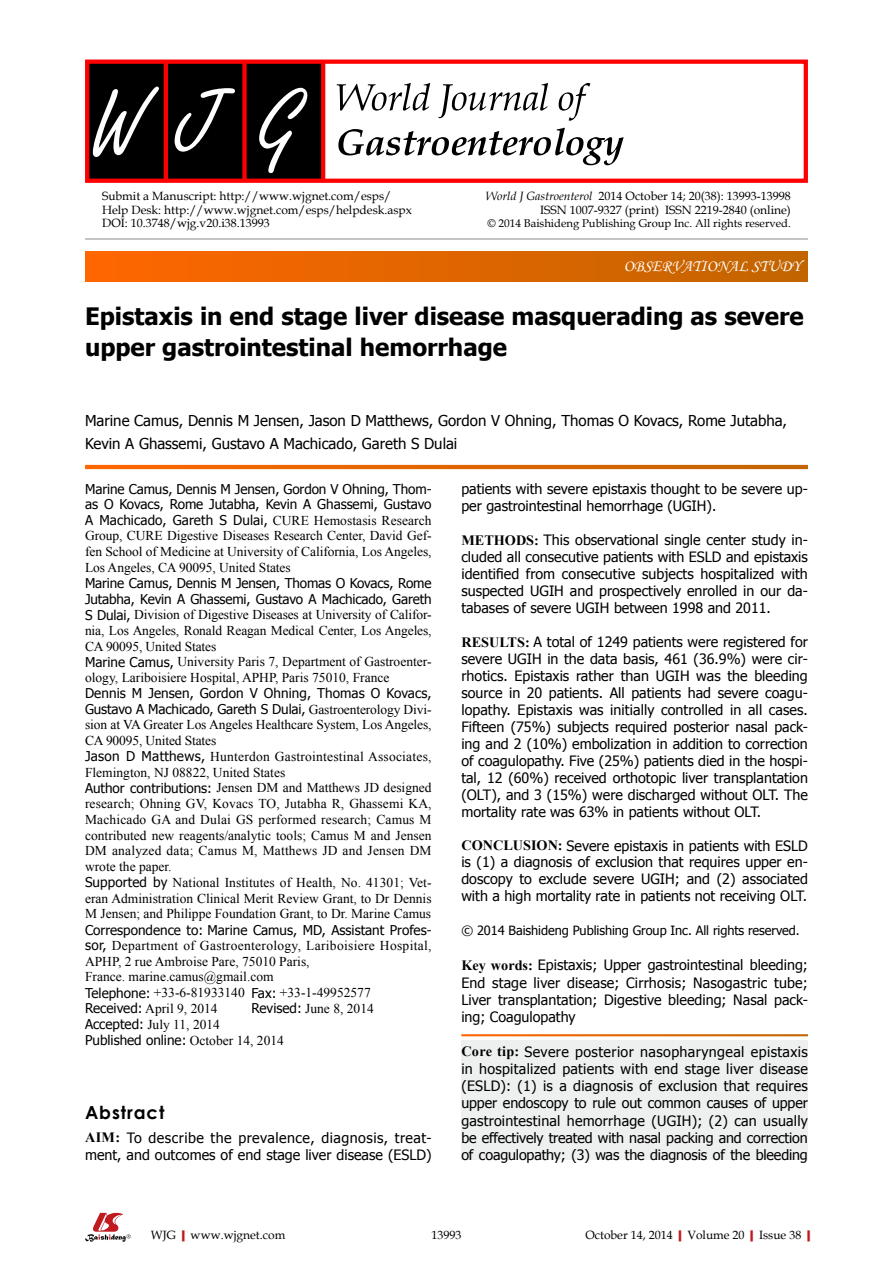
<style>
.page{position:relative;width:893px;height:1263px;background:#fff}
.page>*{position:absolute;margin:0;border:0;box-sizing:border-box;transform-origin:0 0}
.t1{font:700 24px/31.5px "Tahoma";color:#000}
.t2{font:700 18px "Century Gothic";letter-spacing:.05em;color:#000}
.t3{font:16.5px "Monotype Corsiva";color:#fff}
.t4{font:15px/22.5px "Tahoma";color:#000}
.t5{font:14.25px/17px "Tahoma";color:#000;text-align:justify}
.t6{font:13.5px/15.8px "Times New Roman";color:#000}
.t7{font:13.5px/16.4px "Tahoma";color:#000}
.t8{font:12.75px "Tahoma";letter-spacing:-.005em;color:#000}
.t9{font:12px/13.5px "Book Antiqua";color:#000}
.t10{font:11.25px "Book Antiqua";color:#000}
.s1{font-style:italic}
.s2{font-family:"Tahoma"}
.s3{font-family:"Times New Roman"}
.s4{font-family:"Times New Roman";font-weight:700}
.s5{font-weight:700;color:#c01920}
</style>
<div class="page">
<div style="left:461px;top:1040px;width:347px;height:120px;background:#eeefef"></div>
<div style="left:85px;top:252px;width:723px;height:29px;background:linear-gradient(to right,#f60,#c16500)"></div>
<hr style="left:85px;top:239px;width:723px;height:1px;background:#898989">
<div style="left:87px;top:61px;width:236px;height:121px;background:#000"></div>
<hr style="left:164px;top:61px;width:4px;height:121px;background:#f00">
<div style="left:242px;top:61px;width:5px;height:121px;background:#f00"></div>
<hr style="left:321px;top:61px;width:4px;height:121px;background:#f00">
<div style="left:85px;top:60px;width:723px;height:123px;border:4px solid #f00"></div>
<svg style="left:259px;top:88px;width:48px;height:85px"></svg>
<svg style="left:175px;top:88px;width:60px;height:64px"></svg>
<svg style="left:93px;top:87px;width:66px;height:70px"></svg>
<svg style="left:337px;top:83px;width:253px;height:38px"></svg>
<svg style="left:338px;top:128px;width:286px;height:37px"></svg>
<svg style="left:85px;top:465px;width:723px;height:4px;background:#e06500"></svg>
<svg style="left:85px;top:1213px;width:46px;height:29px"></svg>
<p class="t9" style="left:102px;top:189px;width:311px">Submit a Manuscript: http://www.wjgnet.com/esps/<br>Help Desk: http://www.wjgnet.com/esps/helpdesk.aspx<br>DOI: 10.3748/wjg.v20.i38.13993</p>
<p class="t9" style="left:486px;top:189px;width:306px;text-align:right"><span class="s1">World J Gastroenterol</span> 2014 October 14; 20(38): 13993-13998<br>ISSN 1007-9327 (print) ISSN 2219-2840 (online)</p>
<p class="t10" style="left:487px;top:215px;width:305px">© 2014 Baishideng Publishing Group Inc. All rights reserved.</p>
<p class="t3" style="left:624px;top:256px;width:178px">OBSERVATIONAL STUDY</p>
<p class="t1" style="left:85px;top:298px;width:720px">Epistaxis in end stage liver disease masquerading as severe upper gastrointestinal hemorrhage</p>
<p class="t4" style="left:85px;top:409px;width:704px">Marine Camus, Dennis M Jensen, Jason D Matthews, Gordon V Ohning, Thomas O Kovacs, Rome Jutabha,<br>Kevin A Ghassemi, Gustavo A Machicado, Gareth S Dulai</p>
<p class="t6" style="left:85px;top:481px;width:348px"><span class="s2">Marine Camus, Dennis M Jensen, Gordon V Ohning, Thom&shy;as O Kovacs, Rome Jutabha, Kevin A Ghassemi, Gustavo A Machicado, Gareth S Dulai,</span> CURE Hemostasis Research Group, CURE Digestive Diseases Research Center, David Gef&shy;fen School of Medicine at University of California, Los Angeles, Los Angeles, CA 90095, United States<br><span class="s2">Marine Camus, Dennis M Jensen, Thomas O Kovacs, Rome Jutabha, Kevin A Ghassemi, Gustavo A Machicado, Gareth S Dulai,</span> Division of Digestive Diseases at University of Califor&shy;nia, Los Angeles, Ronald Reagan Medical Center, Los Angeles, CA 90095, United States<br><span class="s2">Marine Camus,</span> University Paris 7, Department of Gastroenter&shy;ology, Lariboisiere Hospital, APHP, Paris 75010, France <span class="s2">Dennis M Jensen, Gordon V Ohning, Thomas O Kovacs, Gustavo A Machicado, Gareth S Dulai,</span> Gastroenterology Divi&shy;sion at VA Greater Los Angeles Healthcare System, Los Angeles, CA 90095, United States<br><span class="s2">Jason D Matthews,</span> Hunterdon Gastrointestinal Associates, Flemington, NJ 08822, United States<br><span class="s2">Author contributions:</span> Jensen DM and Matthews JD designed research; Ohning GV, Kovacs TO, Jutabha R, Ghassemi KA, Machicado GA and Dulai GS performed research; Camus M contributed new reagents/analytic tools; Camus M and Jensen DM analyzed data; Camus M, Matthews JD and Jensen DM wrote the paper.<br><span class="s2">Supported by</span> National Institutes of Health, No. 41301; Vet&shy;eran Administration Clinical Merit Review Grant, to Dr Dennis M Jensen; and Philippe Foundation Grant, to Dr. Marine Camus <span class="s2">Correspondence to: Marine Camus, MD, Assistant Profes&shy;sor,</span> Department of Gastroenterology, Lariboisiere Hospital, APHP, 2 rue Ambroise Pare, 75010 Paris,<br>France. marine.camus@gmail.com<br><span class="s2">Telephone:</span> +33-6-81933140 <span class="s2">Fax:</span> +33-1-49952577<br><span class="s2">Received:</span> April 9, 2014</p>
<p class="t6" style="left:251px;top:1000px;width:124px"><span class="s2">Revised:</span> June 8, 2014</p>
<p class="t7" style="left:85px;top:1015px;width:200px">Accepted: <span class="s3">July 11, 2014<br></span>Published online: <span class="s3">October 14, 2014</span></p>
<p class="t2" style="left:85px;top:1098px;width:81px">Abstract</p>
<p class="t5" style="left:85px;top:1128px;width:348px"><span class="s4">AIM:</span> To describe the prevalence, diagnosis, treat&shy;ment, and outcomes of end stage liver disease (ESLD)</p>
<p class="t5" style="left:461px;top:480px;width:348px">patients with severe epistaxis thought to be severe up&shy;per gastrointestinal hemorrhage (UGIH).</p>
<p class="t5" style="left:461px;top:531px;width:348px"><span class="s4">METHODS:</span> This observational single center study in&shy;cluded all consecutive patients with ESLD and epistaxis identified from consecutive subjects hospitalized with suspected UGIH and prospectively enrolled in our da&shy;tabases of severe UGIH between 1998 and 2011.</p>
<p class="t5" style="left:461px;top:633px;width:348px"><span class="s4">RESULTS:</span> A total of 1249 patients were registered for severe UGIH in the data basis, 461 (36.9%) were cir&shy;rhotics. Epistaxis rather than UGIH was the bleeding source in 20 patients. All patients had severe coagu&shy;lopathy. Epistaxis was initially controlled in all cases.<br>Fifteen (75%) subjects required posterior nasal pack&shy;ing and 2 (10%) embolization in addition to correction of coagulopathy. Five (25%) patients died in the hospi&shy;tal, 12 (60%) received orthotopic liver transplantation (OLT), and 3 (15%) were discharged without OLT. The mortality rate was 63% in patients without OLT.</p>
<p class="t5" style="left:461px;top:836px;width:348px"><span class="s4">CONCLUSION:</span> Severe epistaxis in patients with ESLD is (1) a diagnosis of exclusion that requires upper en&shy;doscopy to exclude severe UGIH; and (2) associated with a high mortality rate in patients not receiving OLT.</p>
<p class="t8" style="left:461px;top:922px;width:340px">© 2014 Baishideng Publishing Group Inc. All rights reserved.</p>
<p class="t5" style="left:461px;top:956px;width:348px"><span class="s4">Key words:</span> Epistaxis; Upper gastrointestinal bleeding; End stage liver disease; Cirrhosis; Nasogastric tube; Liver transplantation; Digestive bleeding; Nasal pack&shy;ing; Coagulopathy</p>
<p class="t5" style="left:461px;top:1042px;width:348px"><span class="s4">Core tip:</span> Severe posterior nasopharyngeal epistaxis in hospitalized patients with end stage liver disease (ESLD): (1) is a diagnosis of exclusion that requires upper endoscopy to rule out common causes of upper gastrointestinal hemorrhage (UGIH); (2) can usually be effectively treated with nasal packing and correction of coagulopathy; (3) was the diagnosis of the bleeding</p>
<p class="t9" style="left:151px;top:1227px;width:136px">WJG<span class="s5">|</span>www.wjgnet.com</p>
<p class="t9" style="left:431px;top:1227px;width:31px">13993</p>
<p class="t9" style="left:585px;top:1227px;width:232px">October 14, 2014<span class="s5">|</span>Volume 20<span class="s5">|</span>Issue 38<span class="s5">|</span></p>
</div>
